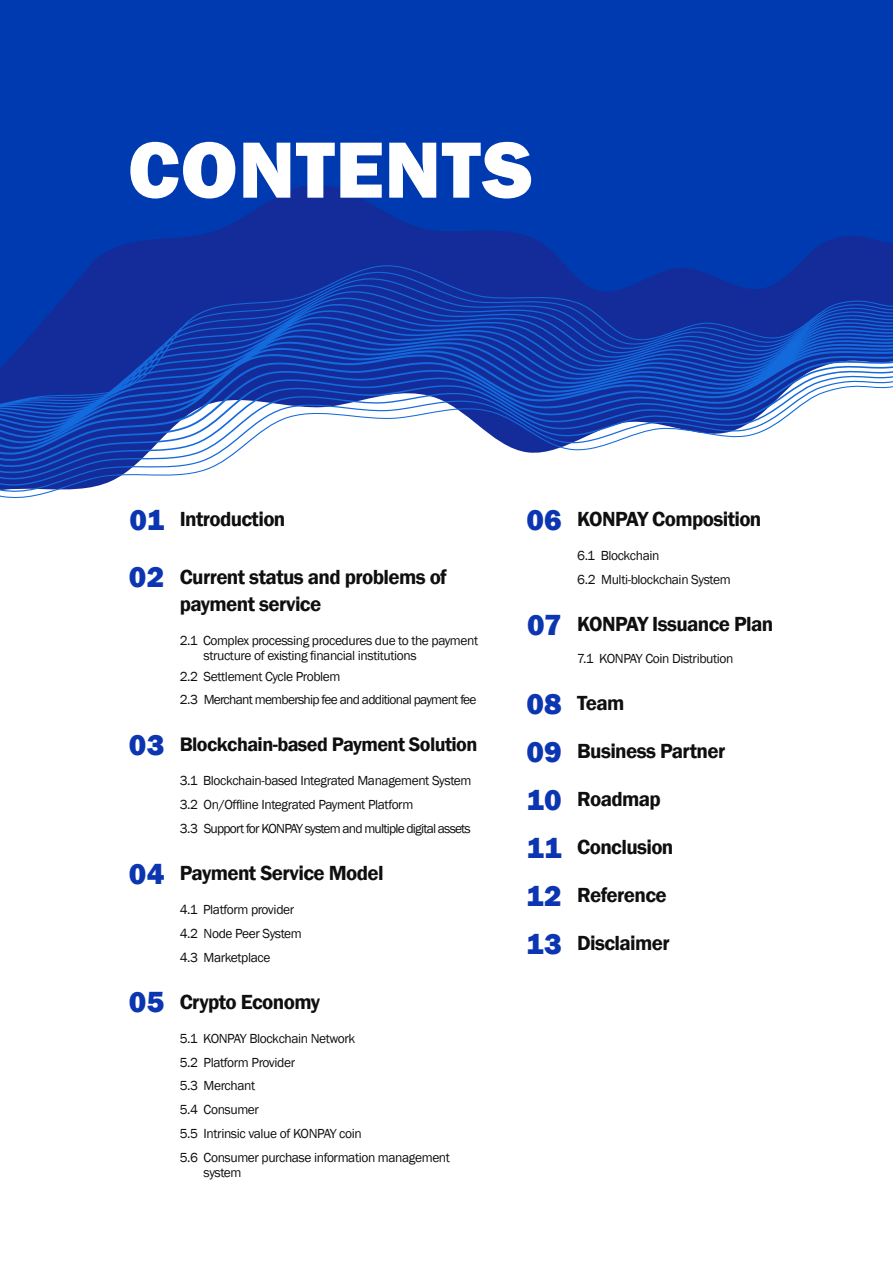
<style>
.page{position:relative;width:893px;height:1263px;background:#fff}
.page>*{position:absolute;margin:0;border:0;box-sizing:border-box;transform-origin:0 0}
.Body_Text_White{font:800 82.5px "Franklin Gothic";letter-spacing:.01em;color:#fff}
.Body_Text_White-2{font:800 30px "Franklin Gothic";letter-spacing:.01em;color:#0c36b1}
.Body_Text_Black_Bold{font:600 21px/27px "Franklin Gothic";letter-spacing:-.03em;color:#0e0f0e}
.Body_Text_Black_Bold-2{font:600 20.1px "Franklin Gothic";letter-spacing:-.03em;color:#0e0f0e}
.Body_Text_Black_Bold-3{font:13.5px "Franklin Gothic";letter-spacing:-.03em;color:#0e0f0e}
.Body_Text_Black_Bold-4{font:13.5px "Franklin Gothic";letter-spacing:-.06em;color:#0e0f0e}
.Body_Text_Black_Bold-5{font:13.5px "Franklin Gothic";letter-spacing:-.055em;color:#0e0f0e}
</style>
<div class="page">
<div style="left:0;top:0;width:893px;height:184px;background:#003ab1"></div>
<svg style="left:0;top:184px;width:893px;height:81px;fill:#003ab1"></svg>
<svg style="left:0;top:265px;width:893px;height:234px"></svg>
<p class="Body_Text_White" style="left:128px;top:117px;width:406px">CONTENTS</p>
<p class="Body_Text_White-2" style="left:129px;top:500px;width:36px">01</p>
<p class="Body_Text_Black_Bold" style="left:180px;top:506px;width:107px">Introduction</p>
<p class="Body_Text_Black_Bold" style="left:180px;top:564px;width:269px">Current status and problems of payment service</p>
<p class="Body_Text_White-2" style="left:129px;top:558px;width:37px">02</p>
<p class="Body_Text_Black_Bold-3" style="left:180px;top:632px;width:300px">2.1 Complex processing procedures due to the payment</p>
<p class="Body_Text_Black_Bold-3" style="left:203px;top:647px;width:215px">structure of existing financial institutions</p>
<p class="Body_Text_Black_Bold-3" style="left:180px;top:668px;width:162px">2.2 Settlement Cycle Problem</p>
<p class="Body_Text_Black_Bold-5" style="left:180px;top:691px;width:298px">2.3 Merchant membership fee and additional payment fee</p>
<p class="Body_Text_White-2" style="left:129px;top:725px;width:37px">03</p>
<p class="Body_Text_Black_Bold-2" style="left:180px;top:732px;width:299px">Blockchain-based Payment Solution</p>
<p class="Body_Text_Black_Bold-3" style="left:180px;top:772px;width:293px">3.1 Blockchain-based Integrated Management System</p>
<p class="Body_Text_Black_Bold-3" style="left:180px;top:796px;width:235px">3.2 On/Offline Integrated Payment Platform</p>
<p class="Body_Text_Black_Bold-4" style="left:180px;top:820px;width:293px">3.3 Support for KONPAY system and multiple digital assets</p>
<p class="Body_Text_White-2" style="left:129px;top:854px;width:37px">04</p>
<p class="Body_Text_Black_Bold" style="left:180px;top:860px;width:205px">Payment Service Model</p>
<p class="Body_Text_Black_Bold-3" style="left:180px;top:901px;width:116px">4.1 Platform provider</p>
<p class="Body_Text_Black_Bold-3" style="left:180px;top:925px;width:124px">4.2 Node Peer System</p>
<p class="Body_Text_Black_Bold-3" style="left:180px;top:949px;width:92px">4.3 Marketplace</p>
<p class="Body_Text_White-2" style="left:129px;top:983px;width:37px">05</p>
<p class="Body_Text_Black_Bold" style="left:180px;top:989px;width:142px">Crypto Economy</p>
<p class="Body_Text_Black_Bold-3" style="left:180px;top:1030px;width:177px">5.1 KONPAY Blockchain Network</p>
<p class="Body_Text_Black_Bold-3" style="left:180px;top:1054px;width:117px">5.2 Platform Provider</p>
<p class="Body_Text_Black_Bold-3" style="left:180px;top:1077px;width:77px">5.3 Merchant</p>
<p class="Body_Text_Black_Bold-3" style="left:180px;top:1101px;width:81px">5.4 Consumer</p>
<p class="Body_Text_Black_Bold-3" style="left:180px;top:1125px;width:184px">5.5 Intrinsic value of KONPAY coin</p>
<p class="Body_Text_Black_Bold-3" style="left:180px;top:1149px;width:272px">5.6 Consumer purchase information management</p>
<p class="Body_Text_Black_Bold-3" style="left:203px;top:1164px;width:40px">system</p>
<p class="Body_Text_White-2" style="left:526px;top:500px;width:37px">06</p>
<p class="Body_Text_Black_Bold" style="left:577px;top:506px;width:186px">KONPAY Composition</p>
<p class="Body_Text_Black_Bold-3" style="left:577px;top:547px;width:84px">6.1 Blockchain</p>
<p class="Body_Text_Black_Bold-3" style="left:577px;top:571px;width:155px">6.2 Multi-blockchain System</p>
<p class="Body_Text_White-2" style="left:527px;top:605px;width:36px">07</p>
<p class="Body_Text_Black_Bold" style="left:577px;top:611px;width:198px">KONPAY Issuance Plan</p>
<p class="Body_Text_Black_Bold-3" style="left:577px;top:650px;width:158px">7.1 KONPAY Coin Distribution</p>
<p class="Body_Text_White-2" style="left:526px;top:684px;width:37px">08</p>
<p class="Body_Text_Black_Bold" style="left:577px;top:690px;width:49px">Team</p>
<p class="Body_Text_White-2" style="left:526px;top:732px;width:37px">09</p>
<p class="Body_Text_Black_Bold" style="left:577px;top:738px;width:150px">Business Partner</p>
<p class="Body_Text_White-2" style="left:527px;top:780px;width:37px">10</p>
<p class="Body_Text_Black_Bold" style="left:577px;top:786px;width:85px">Roadmap</p>
<p class="Body_Text_White-2" style="left:527px;top:828px;width:37px">11</p>
<p class="Body_Text_Black_Bold" style="left:577px;top:834px;width:98px">Conclusion</p>
<p class="Body_Text_White-2" style="left:526px;top:876px;width:37px">12</p>
<p class="Body_Text_Black_Bold" style="left:577px;top:882px;width:91px">Reference</p>
<p class="Body_Text_White-2" style="left:526px;top:924px;width:37px">13</p>
<p class="Body_Text_Black_Bold" style="left:577px;top:930px;width:94px">Disclaimer</p>
</div>
